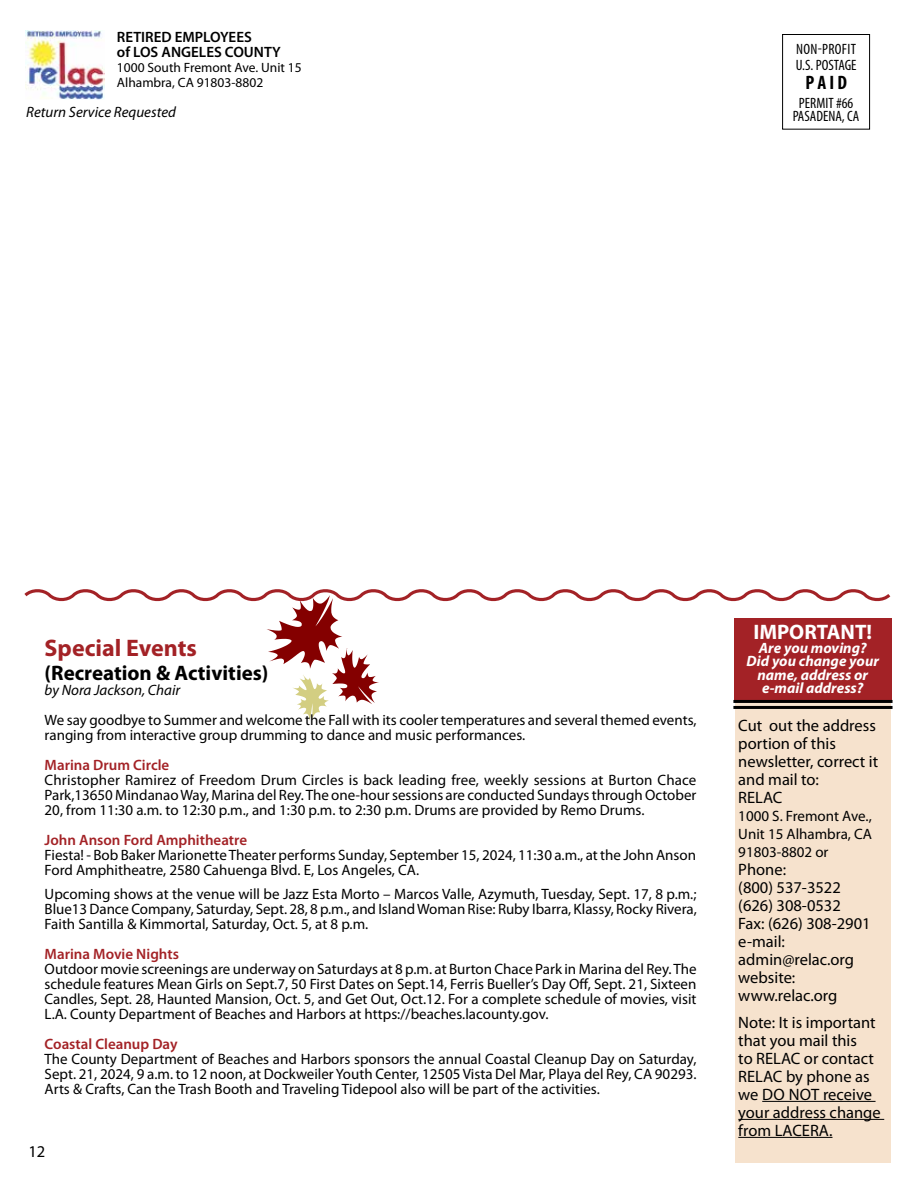
<style>
.page{position:relative;width:918px;height:1188px;background:#fff}
.page>*{position:absolute;margin:0;border:0;box-sizing:border-box;transform-origin:0 0}
.t1{font:700 24px "Myriad Pro";color:#a32226}
.t2{font:700 21px "Myriad Pro";color:#000}
.t3{font:700 21px "Myriad Pro";color:#fff}
.t4{font:700 condensed 19.5px "Myriad Pro";color:#000}
.t5{font:16.5px/18px "Myriad Pro";color:#000}
.t6{font:15px/15px "Myriad Pro";color:#000;text-align:justify}
.t7{font:600 15px "Myriad Pro";color:#a32226}
.t8{font:italic 700 15px/13.5px "Myriad Pro";color:#fff;text-align:center}
.t9{font:italic 15px "Myriad Pro";color:#000}
.t10{font:600 15px/15px "Myriad Pro";color:#000}
.t11{font:condensed 15px/15.8px "Myriad Pro";letter-spacing:.02em;color:#000}
.t12{font:condensed 15px/13.5px "Myriad Pro";color:#000;text-align:center}
.t13{font:13.5px/15px "Myriad Pro";color:#000}
</style>
<div class="page">
<div style="left:782px;top:34px;width:88px;height:96px;border:1px solid #000"></div>
<img style="left:25px;top:30px;width:79px;height:69px">
<svg style="left:24px;top:589px;width:868px;height:131px"></svg>
<div style="left:735px;top:620px;width:156px;height:543px;background:#f6e2cd"></div>
<div style="left:734px;top:618px;width:157px;height:81px;background:#a32226"></div>
<hr style="left:733px;top:700px;width:160px;height:3px;background:#000">
<hr style="left:733px;top:706px;width:160px;height:3px;background:#000">
<hr style="left:762px;top:1101px;width:114px;height:1px;background:#000">
<hr style="left:738px;top:1119px;width:146px;height:1px;background:#000">
<hr style="left:738px;top:1137px;width:94px;height:1px;background:#000">
<p class="t10" style="left:117px;top:29px;width:165px">RETIRED EMPLOYEES<br>of LOS ANGELES COUNTY</p>
<p class="t13" style="left:117px;top:59px;width:186px">1000 South Fremont Ave. Unit 15<br>Alhambra, CA 91803-8802</p>
<p class="t9" style="left:26px;top:103px;width:151px">Return Service Requested</p>
<p class="t11" style="left:796px;top:41px;width:62px">NON-PROFIT<br>U.S. POSTAGE</p>
<h3 class="t4" style="left:805px;top:70px;width:43px">P A I D</h3>
<p class="t12" style="left:793px;top:96px;width:68px">PERMIT #66<br>PASADENA, CA</p>
<h1 class="t1" style="left:45px;top:632px;width:154px">Special Events</h1>
<h2 class="t2" style="left:45px;top:659px;width:225px">(Recreation &amp; Activities)</h2>
<p class="t9" style="left:45px;top:680px;width:137px">by Nora Jackson, Chair</p>
<p class="t6" style="left:45px;top:712px;width:653px">We say goodbye to Summer and welcome the Fall with its cooler temperatures and several themed events, ranging from interactive group drumming to dance and music performances.</p>
<p class="t7" style="left:45px;top:755px;width:126px">Marina Drum Circle</p>
<p class="t6" style="left:45px;top:772px;width:653px">Christopher Ramirez of Freedom Drum Circles is back leading free, weekly sessions at Burton Chace Park,13650 Mindanao Way, Marina del Rey. The one-hour sessions are conducted Sundays through October 20, from 11:30 a.m. to 12:30 p.m., and 1:30 p.m. to 2:30 p.m. Drums are provided by Remo Drums.</p>
<p class="t7" style="left:45px;top:830px;width:204px">John Anson Ford Amphitheatre</p>
<p class="t6" style="left:45px;top:847px;width:653px">Fiesta! - Bob Baker Marionette Theater performs Sunday, September 15, 2024, 11:30 a.m., at the John Anson<br>Ford Amphitheatre, 2580 Cahuenga Blvd. E, Los Angeles, CA.</p>
<p class="t6" style="left:45px;top:886px;width:654px">Upcoming shows at the venue will be Jazz Esta Morto – Marcos Valle, Azymuth, Tuesday, Sept. 17, 8 p.m.; Blue13 Dance Company, Saturday, Sept. 28, 8 p.m., and Island Woman Rise: Ruby Ibarra, Klassy, Rocky Rivera, Faith Santilla &amp; Kimmortal, Saturday, Oct. 5, at 8 p.m.</p>
<p class="t7" style="left:45px;top:944px;width:136px">Marina Movie Nights</p>
<p class="t6" style="left:45px;top:961px;width:653px">Outdoor movie screenings are underway on Saturdays at 8 p.m. at Burton Chace Park in Marina del Rey. The schedule features Mean Girls on Sept.7, 50 First Dates on Sept.14, Ferris Bueller’s Day Off, Sept. 21, Sixteen Candles, Sept. 28, Haunted Mansion, Oct. 5, and Get Out, Oct.12. For a complete schedule of movies, visit L.A. County Department of Beaches and Harbors at https://beaches.lacounty.gov.</p>
<p class="t7" style="left:45px;top:1034px;width:134px">Coastal Cleanup Day</p>
<p class="t6" style="left:45px;top:1051px;width:653px">The County Department of Beaches and Harbors sponsors the annual Coastal Cleanup Day on Saturday, Sept. 21, 2024, 9 a.m. to 12 noon, at Dockweiler Youth Center, 12505 Vista Del Mar, Playa del Rey, CA 90293.<br>Arts &amp; Crafts, Can the Trash Booth and Traveling Tidepool also will be part of the activities.</p>
<p class="t5" style="left:28px;top:1142px;width:18px">12</p>
<h2 class="t3" style="left:753px;top:619px;width:120px">IMPORTANT!</h2>
<p class="t8" style="left:747px;top:641px;width:134px">Are you moving?<br>Did you change your name, address or e-mail address?</p>
<p class="t5" style="left:738px;top:716px;width:141px">Cut out the address portion of this newsletter, correct it and mail to:<br>RELAC</p>
<p class="t6" style="left:738px;top:806px;width:135px;line-height:18px">1000 S. Fremont Ave., Unit 15 Alhambra, CA 91803-8802 or</p>
<p class="t5" style="left:738px;top:860px;width:134px">Phone:<br>(800) 537-3522 (626) 308-0532<br>Fax: (626) 308-2901 e-mail: admin@relac.org website: www.relac.org</p>
<p class="t5" style="left:738px;top:1013px;width:144px">Note: It is important that you mail this<br>to RELAC or contact<br>RELAC by phone as we DO NOT receive your address change from LACERA.</p>
</div>
